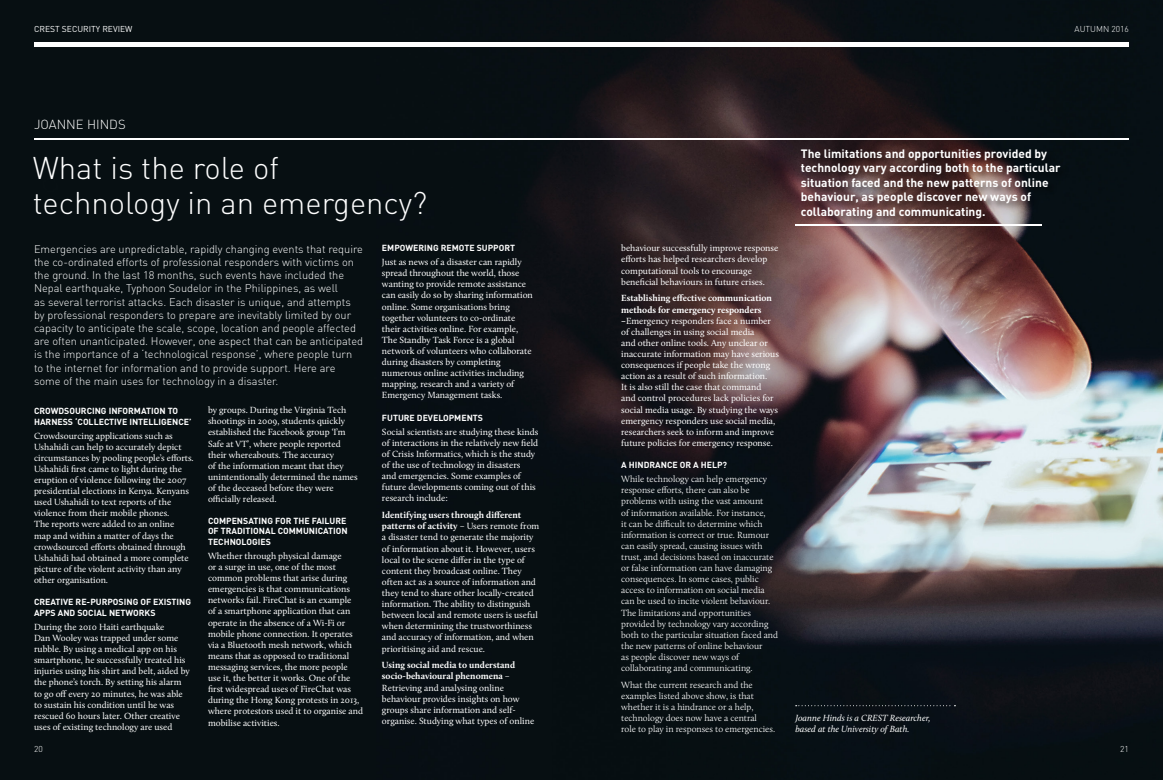
<style>
.page{position:relative;width:1163px;height:780px;background:#fff}
.page>*{position:absolute;margin:0;border:0;box-sizing:border-box;transform-origin:0 0}
.t1{font:300 31px/35px "DIN";color:#fff}
.t2{font:300 13px "DIN";color:#fff}
.t3{font:700 12px/14.4px "DIN";color:#fff}
.t4{font:300 11px/13.2px "DIN";color:#fff}
.t5{font:9.2px/11.1px "Calluna";color:#fff}
.t6{font:300 9.2px/11.1px "Calluna";color:#fff}
.t7{font:italic 9.2px/11.1px "Calluna";color:#fff}
.t8{font:700 8.8px/11.1px "DIN";color:#fff}
.t9{font:8.5px "DIN";color:#fff}
.t10{font:300 8.5px "DIN";color:#fff}
.s1{font-weight:700}
</style>
<div class="page">
<img style="left:0;top:0;width:1162px;height:780px">
<hr style="left:34px;top:138px;width:553px;height:1px;background:#fff">
<hr style="left:34px;top:43px;width:547px;height:4px;background:#fff">
<div style="left:800px;top:148px;width:269px;height:79px;background:#000;opacity:.46"></div>
<hr style="left:795px;top:224px;width:246px;height:2px;background:#fff">
<hr style="left:581px;top:138px;width:547px;height:1px;background:#fff">
<hr style="left:581px;top:43px;width:547px;height:4px;background:#fff">
<svg style="left:795px;top:705px;width:160px;height:1px"></svg>
<p class="t9" style="left:34px;top:24px;width:100px">CREST SECURITY REVIEW</p>
<h2 class="t2" style="left:34px;top:116px;width:93px">JOANNE HINDS</h2>
<h1 class="t1" style="left:33px;top:150px;width:396px">What is the role of technology in an emergency?</h1>
<p class="t4" style="left:34px;top:242px;width:330px">Emergencies are unpredictable, rapidly changing events that require the co-ordinated efforts of professional responders with victims on the ground. In the last 18 months, such events have included the Nepal earthquake, Typhoon Soudelor in the Philippines, as well<br>as several terrorist attacks. Each disaster is unique, and attempts by professional responders to prepare are inevitably limited by our capacity to anticipate the scale, scope, location and people affected are often unanticipated. However, one aspect that can be anticipated is the importance of a ‘technological response’, where people turn to the internet for information and to provide support. Here are some of the main uses for technology in a disaster.</p>
<p class="t8" style="left:34px;top:404px;width:159px">CROWDSOURCING INFORMATION TO<br>HARNESS ‘COLLECTIVE INTELLIGENCE’</p>
<p class="t5" style="left:34px;top:430px;width:161px">Crowdsourcing applications such as Ushahidi can help to accurately depict circumstances by pooling people’s efforts.<br>Ushahidi first came to light during the eruption of violence following the 2007 presidential elections in Kenya. Kenyans used Ushahidi to text reports of the violence from their mobile phones.<br>The reports were added to an online<br>map and within a matter of days the crowdsourced efforts obtained through Ushahidi had obtained a more complete picture of the violent activity than any other organisation.</p>
<p class="t8" style="left:34px;top:595px;width:159px">CREATIVE RE-PURPOSING OF EXISTING<br>APPS AND SOCIAL NETWORKS</p>
<p class="t5" style="left:34px;top:621px;width:157px">During the 2010 Haiti earthquake<br>Dan Wooley was trapped under some rubble. By using a medical app on his smartphone, he successfully treated his injuries using his shirt and belt, aided by the phone’s torch. By setting his alarm to go off every 20 minutes, he was able to sustain his condition until he was rescued 60 hours later. Other creative uses of existing technology are used</p>
<p class="t8" style="left:382px;top:242px;width:135px">EMPOWERING REMOTE SUPPORT</p>
<p class="t5" style="left:382px;top:256px;width:152px">Just as news of a disaster can rapidly spread throughout the world, those wanting to provide remote assistance can easily do so by sharing information online. Some organisations bring together volunteers to co-ordinate their activities online. For example, The Standby Task Force is a global network of volunteers who collaborate during disasters by completing numerous online activities including mapping, research and a variety of Emergency Management tasks.</p>
<p class="t8" style="left:382px;top:412px;width:103px">FUTURE DEVELOPMENTS</p>
<p class="t5" style="left:382px;top:426px;width:158px">Social scientists are studying these kinds of interactions in the relatively new field of Crisis Informatics, which is the study of the use of technology in disasters<br>and emergencies. Some examples of future developments coming out of this research include:</p>
<p class="t5" style="left:382px;top:509px;width:159px"><span class="s1">Identifying users through different patterns of activity</span> – Users remote from a disaster tend to generate the majority of information about it. However, users local to the scene differ in the type of content they broadcast online. They often act as a source of information and they tend to share other locally-created information. The ability to distinguish between local and remote users is useful when determining the trustworthiness and accuracy of information, and when prioritising aid and rescue.</p>
<p class="t5" style="left:382px;top:659px;width:154px"><span class="s1">Using social media to understand socio-behavioural phenomena</span> – Retrieving and analysing online behaviour provides insights on how groups share information and self&shy;organise. Studying what types of online</p>
<p class="t5" style="left:208px;top:404px;width:151px">by groups. During the Virginia Tech shootings in 2009, students quickly established the Facebook group ‘I’m Safe at VT’, where people reported their whereabouts. The accuracy<br>of the information meant that they unintentionally determined the names of the deceased before they were officially released.</p>
<p class="t8" style="left:208px;top:515px;width:141px;line-height:10.5px">COMPENSATING FOR THE FAILURE<br>OF TRADITIONAL COMMUNICATION<br>TECHNOLOGIES</p>
<p class="t5" style="left:208px;top:550px;width:157px">Whether through physical damage<br>or a surge in use, one of the most common problems that arise during emergencies is that communications networks fail. FireChat is an example<br>of a smartphone application that can operate in the absence of a Wi-Fi or mobile phone connection. It operates via a Bluetooth mesh network, which means that as opposed to traditional messaging services, the more people<br>use it, the better it works. One of the first widespread uses of FireChat was during the Hong Kong protests in 2013, where protestors used it to organise and mobilise activities.</p>
<p class="t10" style="left:34px;top:744px;width:10px">20</p>
<p class="t10" style="left:1074px;top:24px;width:56px">AUTUMN 2016</p>
<p class="t5" style="left:621px;top:242px;width:159px">behaviour successfully improve response efforts has helped researchers develop computational tools to encourage beneficial behaviours in future crises.</p>
<p class="t5" style="left:621px;top:293px;width:159px"><span class="s1">Establishing effective communication methods for emergency responders –</span>Emergency responders face a number of challenges in using social media<br>and other online tools. Any unclear or inaccurate information may have serious consequences if people take the wrong action as a result of such information.<br>It is also still the case that command<br>and control procedures lack policies for social media usage. By studying the ways emergency responders use social media, researchers seek to inform and improve future policies for emergency response.</p>
<p class="t8" style="left:621px;top:459px;width:107px">A HINDRANCE OR A HELP?</p>
<p class="t6" style="left:621px;top:473px;width:158px">While technology can help emergency response efforts, there can also be problems with using the vast amount<br>of information available. For instance,<br>it can be difficult to determine which information is correct or true. Rumour can easily spread, causing issues with trust, and decisions based on inaccurate or false information can have damaging consequences. In some cases, public access to information on social media can be used to incite violent behaviour.<br>The limitations and opportunities provided by technology vary according both to the particular situation faced and the new patterns of online behaviour<br>as people discover new ways of collaborating and communicating.</p>
<p class="t6" style="left:621px;top:679px;width:155px">What the current research and the examples listed above show, is that whether it is a hindrance or a help, technology does now have a central<br>role to play in responses to emergencies.</p>
<h3 class="t3" style="left:800px;top:146px;width:261px">The limitations and opportunities provided by technology vary according both to the particular situation faced and the new patterns of online behaviour, as people discover new ways of collaborating and communicating.</h3>
<p class="t7" style="left:795px;top:712px;width:137px">Joanne Hinds is a CREST Researcher, based at the University of Bath.</p>
<p class="t10" style="left:1119px;top:744px;width:10px">21</p>
</div>
